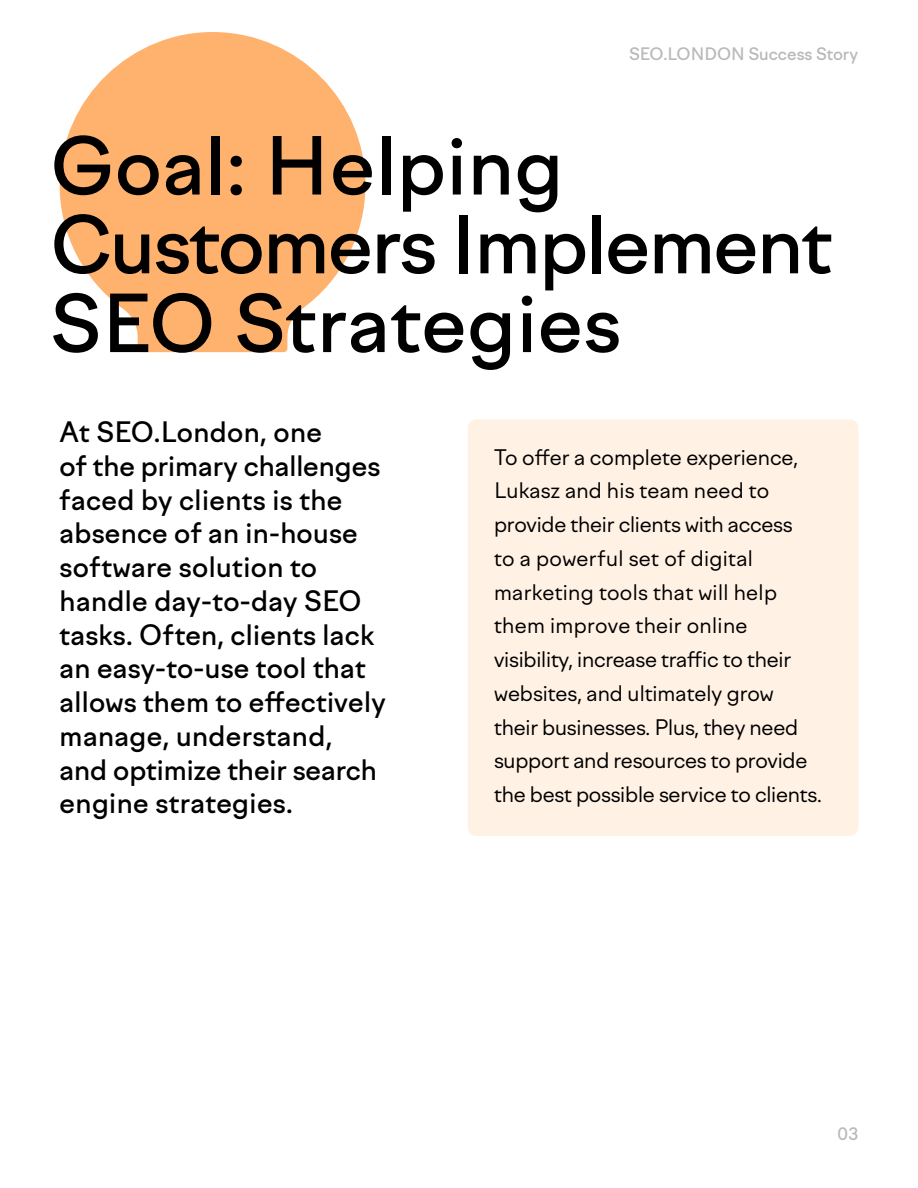
<style>
.page{position:relative;width:918px;height:1188px;background:#fff}
.page>*{position:absolute;margin:0;border:0;box-sizing:border-box;transform-origin:0 0}
.t1{font:500 78px/78.8px "Factor A";letter-spacing:.005em;color:#000}
.t2{font:500 27px/33.8px "Factor A";letter-spacing:.01em;color:#000}
.t3{font:21px/33.8px "Factor A";letter-spacing:-.01em;color:#000}
.t4{font:500 16.5px "Factor A";color:#b9b9b9}
</style>
<div class="page">
<div style="left:468px;top:419px;width:390px;height:417px;background:#fff2e5;border-radius:9px"></div>
<svg style="left:59px;top:32px;width:306px;height:320px;fill:#ffb26e"></svg>
<p class="t4" style="left:629px;top:44px;width:231px">SEO.LONDON Success Story</p>
<h1 class="t1" style="left:50px;top:129px;width:784px">Goal: Helping<br>Customers Implement<br>SEO Strategies</h1>
<p class="t2" style="left:60px;top:416px;width:327px">At SEO.London, one<br>of the primary challenges faced by clients is the absence of an in-house software solution to handle day-to-day SEO tasks. Often, clients lack an easy-to-use tool that allows them to effectively manage, understand, and optimize their search engine strategies.</p>
<p class="t3" style="left:494px;top:441px;width:329px">To offer a complete experience,<br>Lukasz and his team need to provide their clients with access<br>to a powerful set of digital marketing tools that will help them improve their online visibility, increase traffic to their websites, and ultimately grow their businesses. Plus, they need support and resources to provide the best possible service to clients.</p>
<p class="t4" style="left:837px;top:1124px;width:23px">03</p>
</div>
